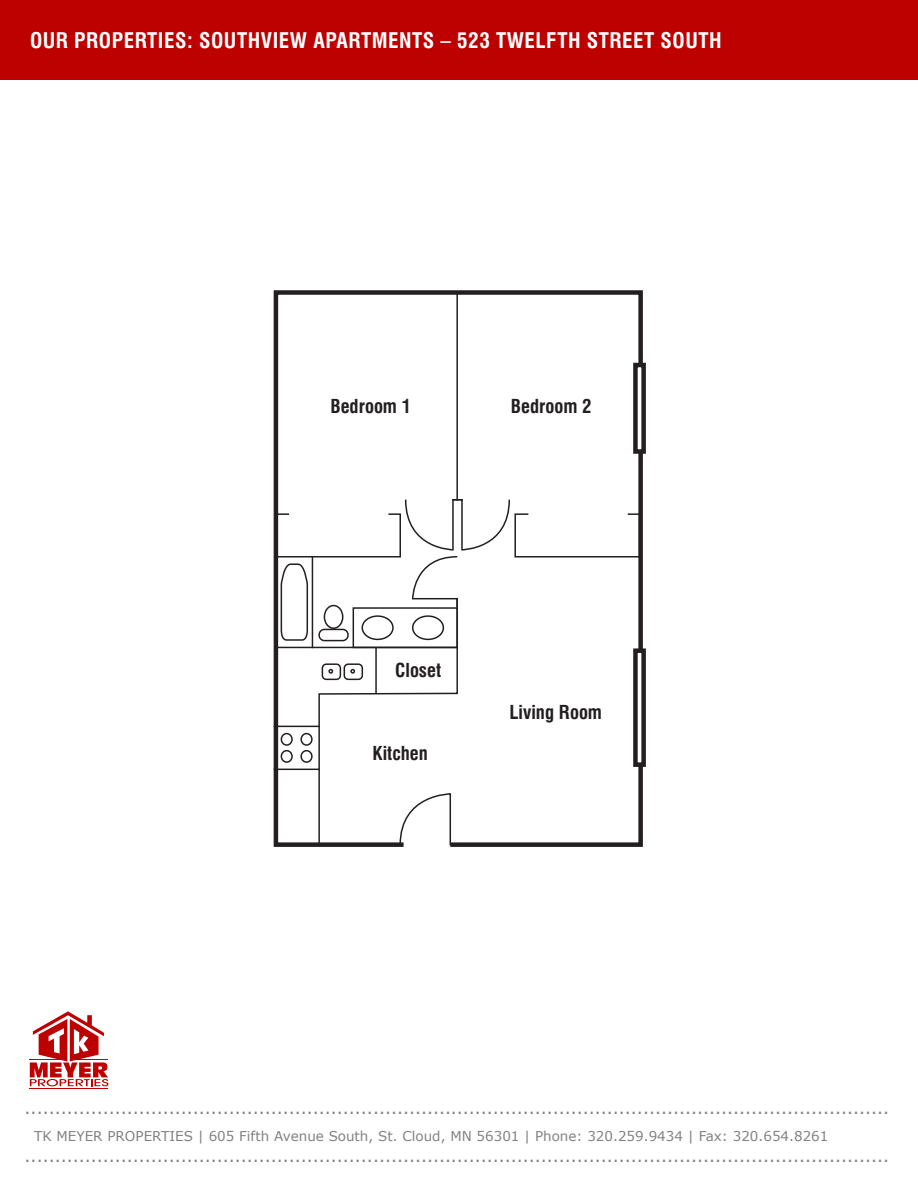
<style>
.page{position:relative;width:918px;height:1188px;background:#fff}
.page>*{position:absolute;margin:0;border:0;box-sizing:border-box;transform-origin:0 0}
.t1{font:700 condensed 21px "Swiss 721 BT";letter-spacing:.025em;color:#fff}
.t2{font:700 condensed 18.75px "Swiss 721 BT";color:#231f20}
.t3{font:16.5px "Verdana";color:#808284}
.t4{font:13.5px "Verdana";color:#808284}
</style>
<div class="page">
<div style="left:0;top:0;width:918px;height:80px;background:#bd0000"></div>
<hr style="left:30px;top:1088px;width:78px;height:1px;background:#bd0000">
<hr style="left:29px;top:1060px;width:38px;height:1px;background:#bd0000">
<svg style="left:30px;top:1011px;width:78px;height:75px"></svg>
<svg style="left:273px;top:290px;width:372px;height:557px"></svg>
<div style="left:633px;top:363px;width:13px;height:91px;background:#fff;border:4px solid #231f20"></div>
<svg style="left:641px;top:648px;width:5px;height:119px"></svg>
<hr style="left:456px;top:292px;width:2px;height:208px;background:#231f20">
<svg style="left:274px;top:498px;width:367px;height:348px"></svg>
<hr style="left:375px;top:648px;width:2px;height:46px;background:#231f20">
<p class="t1" style="left:30px;top:28px;width:693px">OUR PROPERTIES: SOUTHVIEW APARTMENTS – 523 TWELFTH STREET SOUTH</p>
<p class="t2" style="left:330px;top:395px;width:82px">Bedroom 1</p>
<p class="t2" style="left:511px;top:395px;width:82px">Bedroom 2</p>
<p class="t2" style="left:395px;top:659px;width:48px">Closet</p>
<p class="t2" style="left:372px;top:742px;width:57px">Kitchen</p>
<p class="t2" style="left:509px;top:701px;width:94px">Living Room</p>
<p class="t3" style="left:25px;top:1097px;width:866px">................................................................................................................................................</p>
<p class="t4" style="left:34px;top:1127px;width:796px">TK MEYER PROPERTIES | 605 Fifth Avenue South, St. Cloud, MN 56301 | Phone: 320.259.9434 | Fax: 320.654.8261</p>
<p class="t3" style="left:25px;top:1145px;width:866px">................................................................................................................................................</p>
</div>
